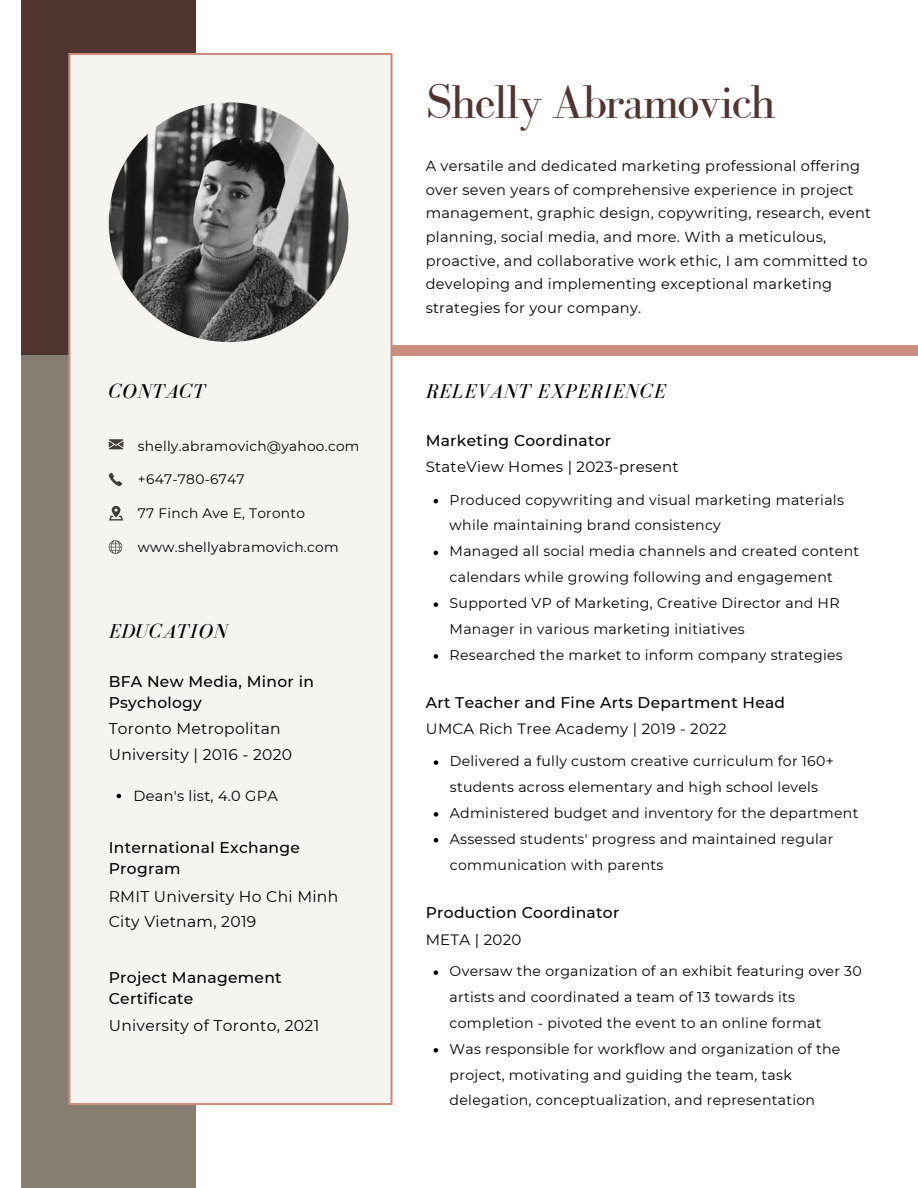
<style>
.page{position:relative;width:918px;height:1188px;background:#fff}
.page>*{position:absolute;margin:0;border:0;box-sizing:border-box;transform-origin:0 0}
.t1{font:48.75px "Bodoni FLF";letter-spacing:-.04em;color:#503530}
.t2{font:italic 20.7px "Bodoni FLF";letter-spacing:.04em;color:#000}
.t3{font:500 15.45px/21.3px "Montserrat";letter-spacing:.02em;color:#000}
.t4{font:15.45px/25.8px "Montserrat";letter-spacing:.02em;color:#000}
.t5{font:15px "Montserrat";letter-spacing:.02em;color:#000}
.t6{font:14.55px/23.7px "Montserrat";letter-spacing:.02em;color:#000}
.t7{font:14.1px/25.8px "Montserrat";letter-spacing:.02em;color:#000}
.t8{font:13.8px "Montserrat";letter-spacing:.02em;color:#000}
</style>
<div class="page">
<div style="left:21px;top:0;width:175px;height:355px;background:#503530"></div>
<div style="left:21px;top:355px;width:175px;height:833px;background:#867f71"></div>
<div style="left:380px;top:345px;width:538px;height:10px;background:#cb8e7e"></div>
<div style="left:68px;top:53px;width:324px;height:1052px;background:#f6f4f1"></div>
<svg style="left:109px;top:439px;width:14px;height:10px"></svg>
<svg style="left:109px;top:473px;width:13px;height:13px"></svg>
<svg style="left:109px;top:506px;width:14px;height:15px"></svg>
<svg style="left:109px;top:540px;width:13px;height:14px"></svg>
<img style="left:109px;top:102px;width:239px;height:240px;border-radius:50%">
<svg style="left:434px;top:499px;width:4px;height:4px"></svg>
<svg style="left:434px;top:551px;width:4px;height:4px"></svg>
<svg style="left:434px;top:602px;width:4px;height:5px"></svg>
<svg style="left:434px;top:654px;width:4px;height:5px"></svg>
<svg style="left:117px;top:794px;width:4px;height:4px"></svg>
<svg style="left:434px;top:760px;width:4px;height:5px"></svg>
<svg style="left:434px;top:812px;width:4px;height:5px"></svg>
<svg style="left:434px;top:838px;width:4px;height:5px"></svg>
<svg style="left:434px;top:970px;width:4px;height:5px"></svg>
<svg style="left:434px;top:1048px;width:4px;height:5px"></svg>
<p class="t1" style="left:426px;top:76px;width:352px">Shelly Abramovich</p>
<p class="t6" style="left:426px;top:154px;width:447px">A versatile and dedicated marketing professional offering over seven years of comprehensive experience in project management, graphic design, copywriting, research, event planning, social media, and more. With a meticulous, proactive, and collaborative work ethic, I am committed to developing and implementing exceptional marketing strategies for your company.</p>
<p class="t2" style="left:109px;top:380px;width:98px">CONTACT</p>
<p class="t2" style="left:426px;top:380px;width:242px">RELEVANT EXPERIENCE</p>
<p class="t8" style="left:138px;top:437px;width:223px">shelly.abramovich@yahoo.com</p>
<p class="t8" style="left:138px;top:471px;width:108px">+647-780-6747</p>
<p class="t8" style="left:138px;top:505px;width:169px">77 Finch Ave E, Toronto</p>
<p class="t8" style="left:138px;top:538px;width:202px">www.shellyabramovich.com</p>
<p class="t2" style="left:109px;top:620px;width:121px">EDUCATION</p>
<p class="t3" style="left:109px;top:670px;width:207px">BFA New Media, Minor in<br>Psychology</p>
<p class="t4" style="left:109px;top:716px;width:185px">Toronto Metropolitan<br>University | 2016 - 2020</p>
<p class="t6" style="left:133px;top:783px;width:146px">Dean's list, 4.0 GPA</p>
<p class="t3" style="left:109px;top:836px;width:193px">International Exchange<br>Program</p>
<p class="t4" style="left:109px;top:883px;width:231px;line-height:25.3px">RMIT University Ho Chi Minh<br>City Vietnam, 2019</p>
<p class="t3" style="left:109px;top:966px;width:174px">Project Management<br>Certificate</p>
<p class="t4" style="left:109px;top:1013px;width:212px">University of Toronto, 2021</p>
<p class="t3" style="left:426px;top:430px;width:187px">Marketing Coordinator</p>
<p class="t5" style="left:426px;top:458px;width:254px">StateView Homes | 2023-present</p>
<p class="t7" style="left:450px;top:487px;width:396px">Produced copywriting and visual marketing materials while maintaining brand consistency</p>
<p class="t7" style="left:450px;top:538px;width:411px">Managed all social media channels and created content calendars while growing following and engagement</p>
<p class="t7" style="left:450px;top:590px;width:391px">Supported VP of Marketing, Creative Director and HR<br>Manager in various marketing initiatives</p>
<p class="t7" style="left:450px;top:642px;width:395px">Researched the market to inform company strategies</p>
<p class="t3" style="left:426px;top:692px;width:361px">Art Teacher and Fine Arts Department Head</p>
<p class="t5" style="left:426px;top:720px;width:302px">UMCA Rich Tree Academy | 2019 - 2022</p>
<p class="t7" style="left:450px;top:748px;width:386px">Delivered a fully custom creative curriculum for 160+ students across elementary and high school levels</p>
<p class="t7" style="left:450px;top:800px;width:410px">Administered budget and inventory for the department</p>
<p class="t7" style="left:450px;top:826px;width:385px">Assessed students' progress and maintained regular communication with parents</p>
<p class="t3" style="left:426px;top:902px;width:195px">Production Coordinator</p>
<p class="t5" style="left:426px;top:930px;width:97px">META | 2020</p>
<p class="t7" style="left:450px;top:958px;width:414px">Oversaw the organization of an exhibit featuring over 30 artists and coordinated a team of 13 towards its completion - pivoted the event to an online format</p>
<p class="t7" style="left:450px;top:1036px;width:392px">Was responsible for workflow and organization of the project, motivating and guiding the team, task delegation, conceptualization, and representation</p>
</div>
